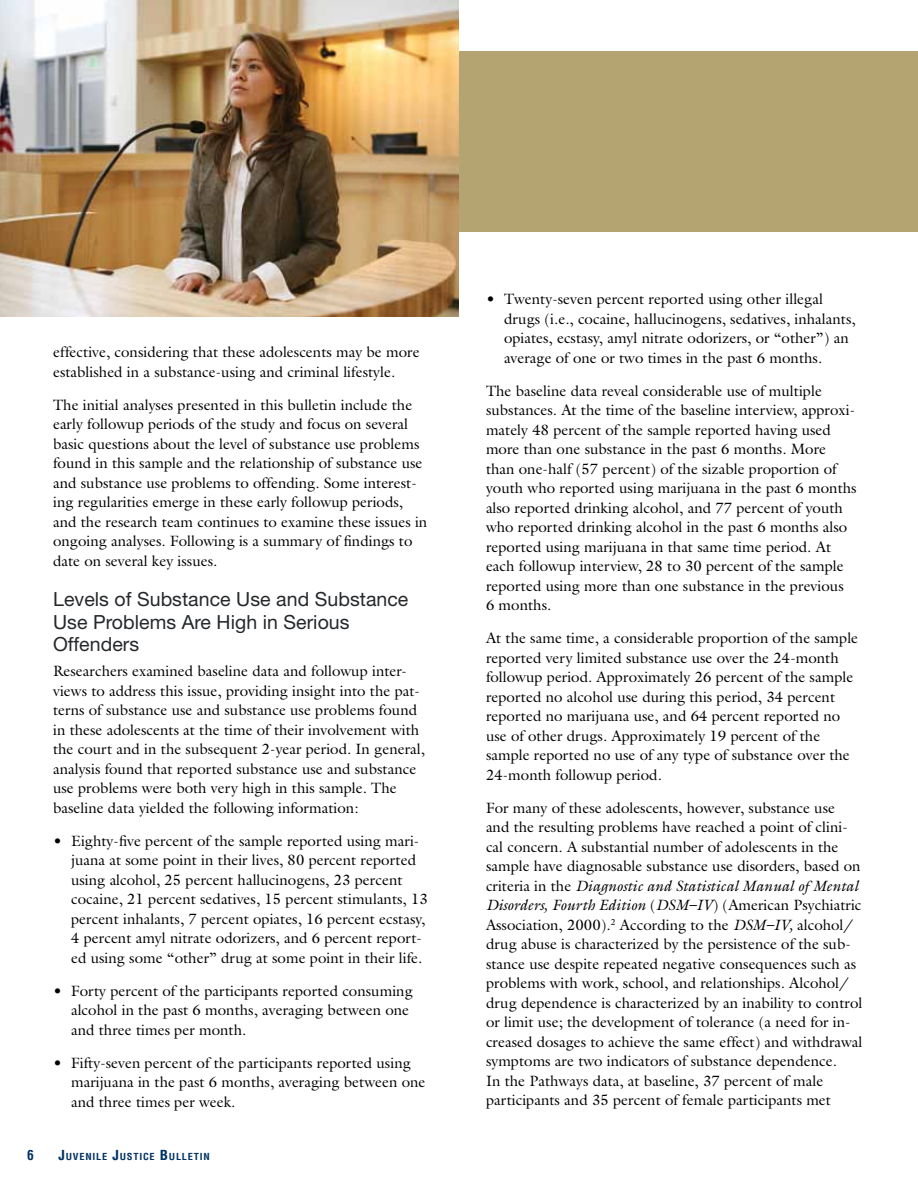
<style>
.page{position:relative;width:918px;height:1188px;background:#fff}
.page>*{position:absolute;margin:0;border:0;box-sizing:border-box;transform-origin:0 0}
.t1{font:19.5px/22.5px "Helvetica Neue LT Std";letter-spacing:.005em;color:#25282b}
.t2{font:15px/19.5px "Galliard Std";color:#000}
.t3{font:700 condensed 13.5px "Helvetica LT Std";color:#003263}
.t4{font:700 condensed 9.45px "Helvetica LT Std";letter-spacing:.07em;color:#003263;scale:1.1 1}
.s1{font-size:13.5px}
.s2{font-style:italic}
</style>
<div class="page">
<div style="left:415px;top:51px;width:503px;height:181px;background:#b4a471"></div>
<img style="left:0;top:0;width:458px;height:317px">
<p class="t2" style="left:53px;top:342px;width:368px">effective, considering that these adolescents may be more established in a substance-using and criminal lifestyle.</p>
<p class="t2" style="left:53px;top:395px;width:376px">The initial analyses presented in this bulletin include the early followup periods of the study and focus on several basic questions about the level of substance use problems found in this sample and the relationship of substance use and substance use problems to offending. Some interest&shy;ing regularities emerge in these early followup periods, and the research team continues to examine these issues in ongoing analyses. Following is a summary of findings to date on several key issues.</p>
<h3 class="t1" style="left:53px;top:588px;width:357px">Levels of Substance Use and Substance<br>Use Problems Are High in Serious<br>Offenders</h3>
<p class="t2" style="left:53px;top:661px;width:373px">Researchers examined baseline data and followup inter&shy;views to address this issue, providing insight into the pat&shy;terns of substance use and substance use problems found in these adolescents at the time of their involvement with the court and in the subsequent 2-year period. In general, analysis found that reported substance use and substance use problems were both very high in this sample. The baseline data yielded the following information:</p>
<p class="t2" style="left:71px;top:831px;width:358px;text-indent:-18px">• Eighty-five percent of the sample reported using mari&shy;juana at some point in their lives, 80 percent reported using alcohol, 25 percent hallucinogens, 23 percent cocaine, 21 percent sedatives, 15 percent stimulants, 13 percent inhalants, 7 percent opiates, 16 percent ecstasy, 4 percent amyl nitrate odorizers, and 6 percent report&shy;ed using some “other” drug at some point in their life.</p>
<p class="t2" style="left:71px;top:981px;width:343px;text-indent:-18px">• Forty percent of the participants reported consuming alcohol in the past 6 months, averaging between one and three times per month.</p>
<p class="t2" style="left:71px;top:1053px;width:356px;text-indent:-18px">• Fifty-seven percent of the participants reported using marijuana in the past 6 months, averaging between one and three times per week.</p>
<p class="t3" style="left:27px;top:1147px;width:8px">6</p>
<p class="t4" style="left:59px;top:1151px;width:139px"><span class="s1">J</span>UVENILE <span class="s1">J</span>USTICE <span class="s1">B</span>ULLETIN</p>
<p class="t2" style="left:504px;top:289px;width:353px;text-indent:-18px">• Twenty-seven percent reported using other illegal drugs (i.e., cocaine, hallucinogens, sedatives, inhalants, opiates, ecstasy, amyl nitrate odorizers, or “other”) an average of one or two times in the past 6 months.</p>
<p class="t2" style="left:486px;top:381px;width:372px">The baseline data reveal considerable use of multiple substances. At the time of the baseline interview, approxi&shy;mately 48 percent of the sample reported having used more than one substance in the past 6 months. More than one-half (57 percent) of the sizable proportion of youth who reported using marijuana in the past 6 months also reported drinking alcohol, and 77 percent of youth who reported drinking alcohol in the past 6 months also reported using marijuana in that same time period. At each followup interview, 28 to 30 percent of the sample reported using more than one substance in the previous<br>6 months.</p>
<p class="t2" style="left:486px;top:628px;width:374px">At the same time, a considerable proportion of the sample reported very limited substance use over the 24-month followup period. Approximately 26 percent of the sample reported no alcohol use during this period, 34 percent reported no marijuana use, and 64 percent reported no use of other drugs. Approximately 19 percent of the sample reported no use of any type of substance over the 24-month followup period.</p>
<p class="t2" style="left:486px;top:798px;width:378px">For many of these adolescents, however, substance use<br>and the resulting problems have reached a point of clini&shy;cal concern. A substantial number of adolescents in the sample have diagnosable substance use disorders, based on criteria in the <span class="s2">Diagnostic and Statistical Manual of Mental Disorders, Fourth Edition</span> (<span class="s2">DSM–IV</span>) (American Psychiatric Association, 2000).<sup>2</sup> According to the <span class="s2">DSM–IV,</span> alcohol/ drug abuse is characterized by the persistence of the sub&shy;stance use despite repeated negative consequences such as problems with work, school, and relationships. Alcohol/ drug dependence is characterized by an inability to control or limit use; the development of tolerance (a need for in&shy;creased dosages to achieve the same effect) and withdrawal symptoms are two indicators of substance dependence.<br>In the Pathways data, at baseline, 37 percent of male participants and 35 percent of female participants met</p>
</div>
